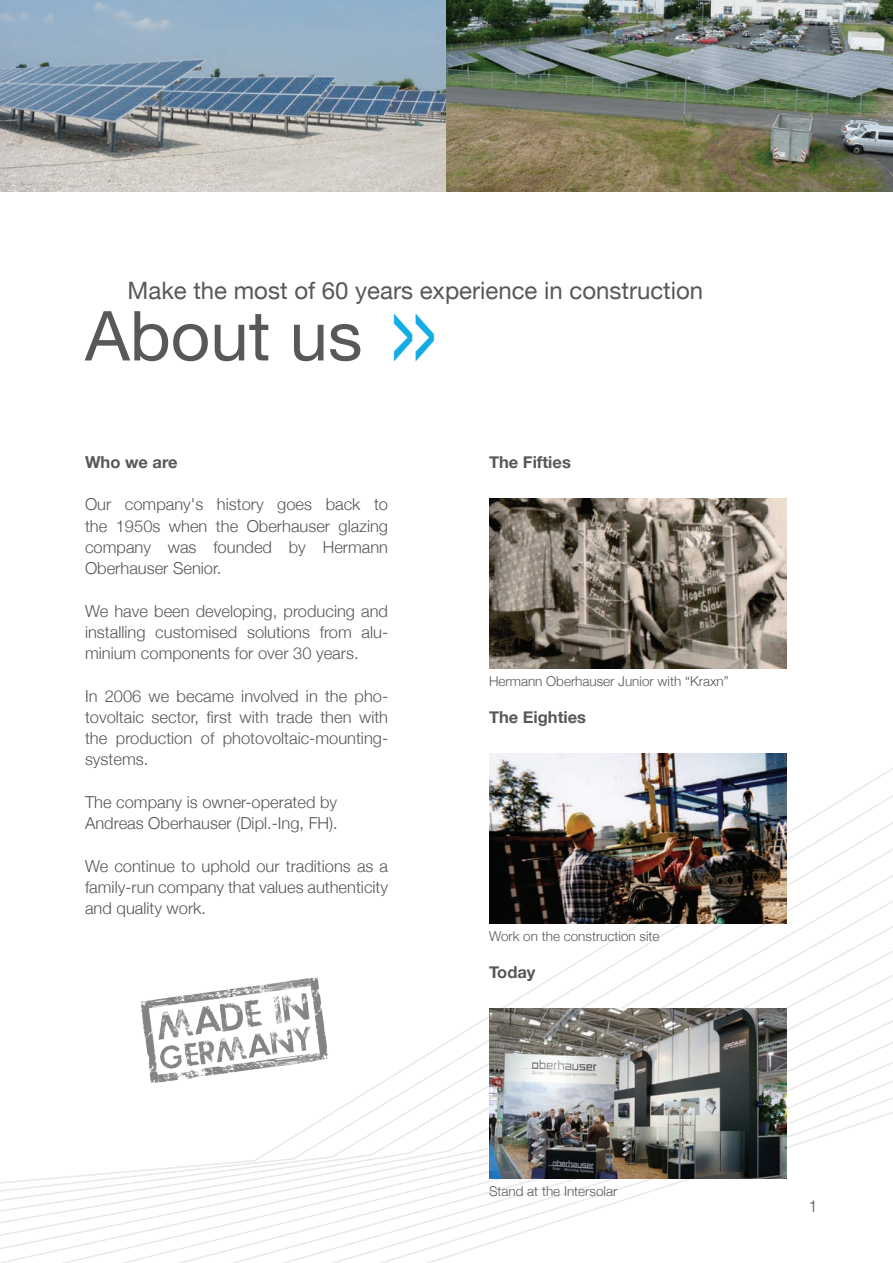
<style>
.page{position:relative;width:893px;height:1263px;background:#fff}
.page>*{position:absolute;margin:0;border:0;box-sizing:border-box;transform-origin:0 0}
.t1{font:69px "Helvetica Neue";color:#57585a}
.t2{font:24px "Helvetica Neue";color:#57585a}
.t3{font:300 16.5px/21.3px "Helvetica Neue";color:#57585a;text-align:justify}
.t4{font:700 16.5px "Helvetica Neue";color:#57585a}
.t5{font:300 13.5px "Helvetica Neue";color:#57585a}
.s1{font-weight:500;font-size:90px;color:#13ace3}
</style>
<div class="page">
<svg style="left:1px;top:768px;width:892px;height:495px"></svg>
<svg style="left:0;top:1182px;width:1px;height:81px"></svg>
<img style="left:0;top:0;width:893px;height:191px">
<img style="left:139px;top:974px;width:189px;height:110px">
<img style="left:489px;top:498px;width:298px;height:170px">
<img style="left:489px;top:753px;width:298px;height:170px">
<img style="left:489px;top:1008px;width:298px;height:170px">
<h2 class="t2" style="left:128px;top:273px;width:577px">Make the most of 60 years experience in construction</h2>
<h1 class="t1" style="left:85px;top:286px;width:352px">About us <span class="s1">&gt;&gt;</span></h1>
<p class="t4" style="left:85px;top:449px;width:94px">Who we are</p>
<p class="t3" style="left:85px;top:493px;width:305px">Our company's history goes back to the 1950s when the Oberhauser glazing company was founded by Hermann Oberhauser Senior.</p>
<p class="t3" style="left:85px;top:599px;width:305px">We have been developing, producing and installing customised solutions from alu&shy;minium components for over 30 years.</p>
<p class="t3" style="left:85px;top:684px;width:305px">In 2006 we became involved in the pho&shy;tovoltaic sector, first with trade then with the production of photovoltaic-mounting&shy;systems.</p>
<p class="t3" style="left:85px;top:790px;width:254px">The company is owner-operated by<br>Andreas Oberhauser (Dipl.-Ing, FH).</p>
<p class="t3" style="left:85px;top:854px;width:305px">We continue to uphold our traditions as a family-run company that values authenticity and quality work.</p>
<p class="t4" style="left:489px;top:449px;width:83px">The Fifties</p>
<p class="t5" style="left:489px;top:670px;width:241px">Hermann Oberhauser Junior with “Kraxn”</p>
<p class="t4" style="left:489px;top:704px;width:99px">The Eighties</p>
<p class="t5" style="left:489px;top:925px;width:172px">Work on the construction site</p>
<p class="t4" style="left:489px;top:959px;width:48px">Today</p>
<p class="t5" style="left:489px;top:1180px;width:130px">Stand at the Intersolar</p>
<p class="t3" style="left:808px;top:1194px;width:11px">1</p>
</div>
